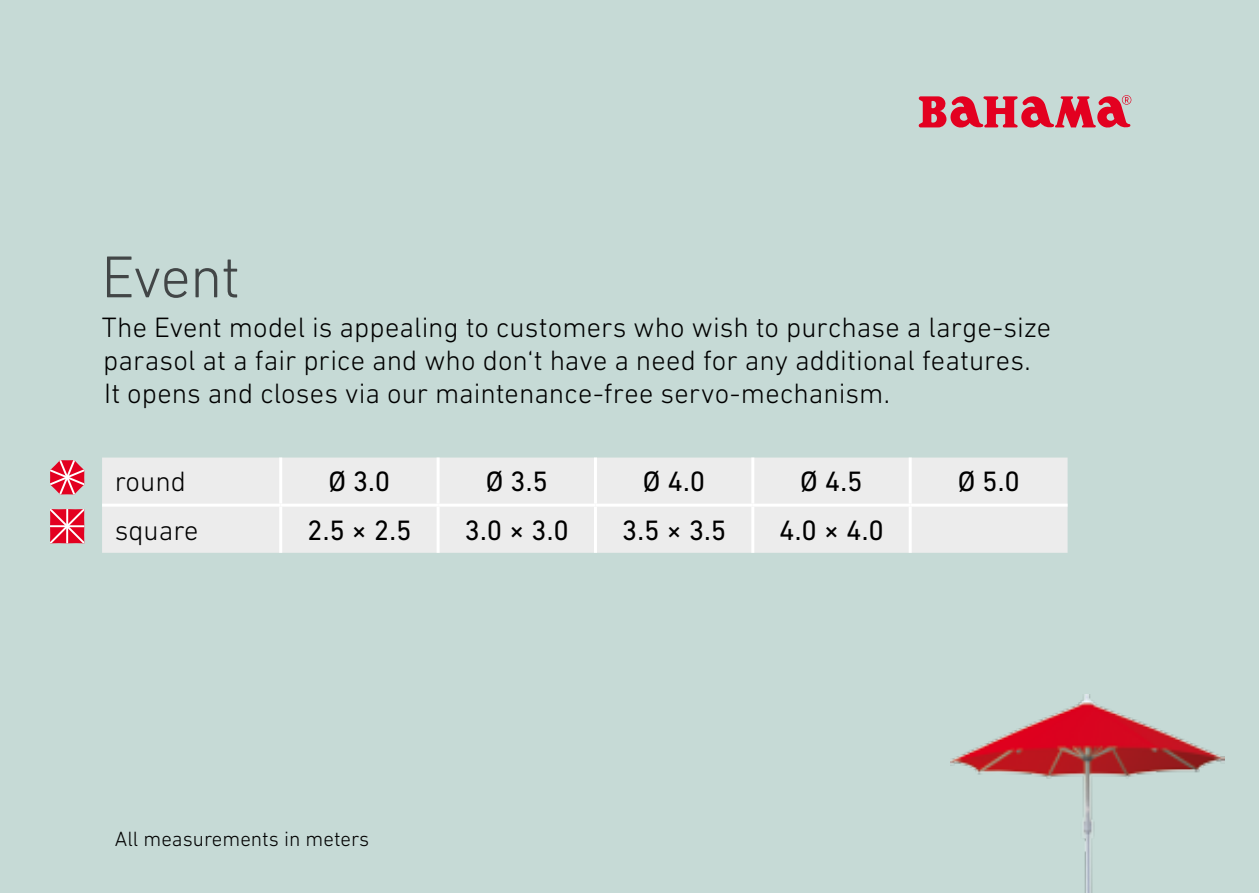
<style>
.page{position:relative;width:1259px;height:893px;background:#c6dad6}
.page>*{position:absolute;margin:0;border:0;box-sizing:border-box;transform-origin:0 0}
.t1{font:300 60px "DIN Next LT Pro";letter-spacing:-.015em;color:#424647}
.t2{font:300 28.5px/33px "DIN Next LT Pro";letter-spacing:.005em;color:#000}
.t3{font:28.5px "DIN Next LT Pro";color:#000}
.t4{font:300 21px "DIN Next LT Pro";color:#000}
</style>
<div class="page">
<svg style="left:918px;top:95px;width:213px;height:33px"></svg>
<svg style="left:50px;top:509px;width:34px;height:34px"></svg>
<hr style="left:50px;top:525px;width:34px;height:2px;background:#fff">
<hr style="left:66px;top:509px;width:2px;height:34px;background:#fff">
<svg style="left:50px;top:460px;width:34px;height:35px"></svg>
<div style="left:102px;top:458px;width:965px;height:95px;background:#ececec"></div>
<hr style="left:279px;top:458px;width:3px;height:46px;background:#fff">
<hr style="left:436px;top:458px;width:3px;height:46px;background:#fff">
<hr style="left:594px;top:458px;width:3px;height:46px;background:#fff">
<hr style="left:751px;top:458px;width:3px;height:46px;background:#fff">
<hr style="left:908px;top:458px;width:3px;height:46px;background:#fff">
<hr style="left:102px;top:504px;width:179px;height:3px;background:#fff">
<hr style="left:281px;top:504px;width:157px;height:3px;background:#fff">
<hr style="left:279px;top:507px;width:3px;height:46px;background:#fff">
<hr style="left:438px;top:504px;width:157px;height:3px;background:#fff">
<hr style="left:436px;top:507px;width:3px;height:46px;background:#fff">
<hr style="left:595px;top:504px;width:158px;height:3px;background:#fff">
<hr style="left:594px;top:507px;width:3px;height:46px;background:#fff">
<hr style="left:753px;top:504px;width:157px;height:3px;background:#fff">
<hr style="left:910px;top:504px;width:157px;height:3px;background:#fff">
<hr style="left:751px;top:507px;width:3px;height:46px;background:#fff">
<hr style="left:908px;top:507px;width:3px;height:46px;background:#fff">
<img style="left:950px;top:695px;width:275px;height:198px">
<h1 class="t1" style="left:101px;top:242px;width:140px">Event</h1>
<p class="t2" style="left:102px;top:311px;width:951px">The Event model is appealing to customers who wish to purchase a large-size parasol at a fair price and who don‘t have a need for any additional features.<br>It opens and closes via our maintenance-free servo-mechanism.</p>
<p class="t2" style="left:115px;top:465px;width:73px">round</p>
<p class="t3" style="left:328px;top:465px;width:64px">Ø 3.0</p>
<p class="t3" style="left:486px;top:465px;width:64px">Ø 3.5</p>
<p class="t3" style="left:643px;top:465px;width:64px">Ø 4.0</p>
<p class="t3" style="left:800px;top:465px;width:64px">Ø 4.5</p>
<p class="t3" style="left:958px;top:465px;width:64px">Ø 5.0</p>
<p class="t2" style="left:115px;top:514px;width:85px">square</p>
<p class="t3" style="left:307px;top:514px;width:106px">2.5 × 2.5</p>
<p class="t3" style="left:464px;top:514px;width:106px">3.0 × 3.0</p>
<p class="t3" style="left:622px;top:514px;width:106px">3.5 × 3.5</p>
<p class="t3" style="left:779px;top:514px;width:106px">4.0 × 4.0</p>
<p class="t4" style="left:115px;top:827px;width:256px">All measurements in meters</p>
</div>
